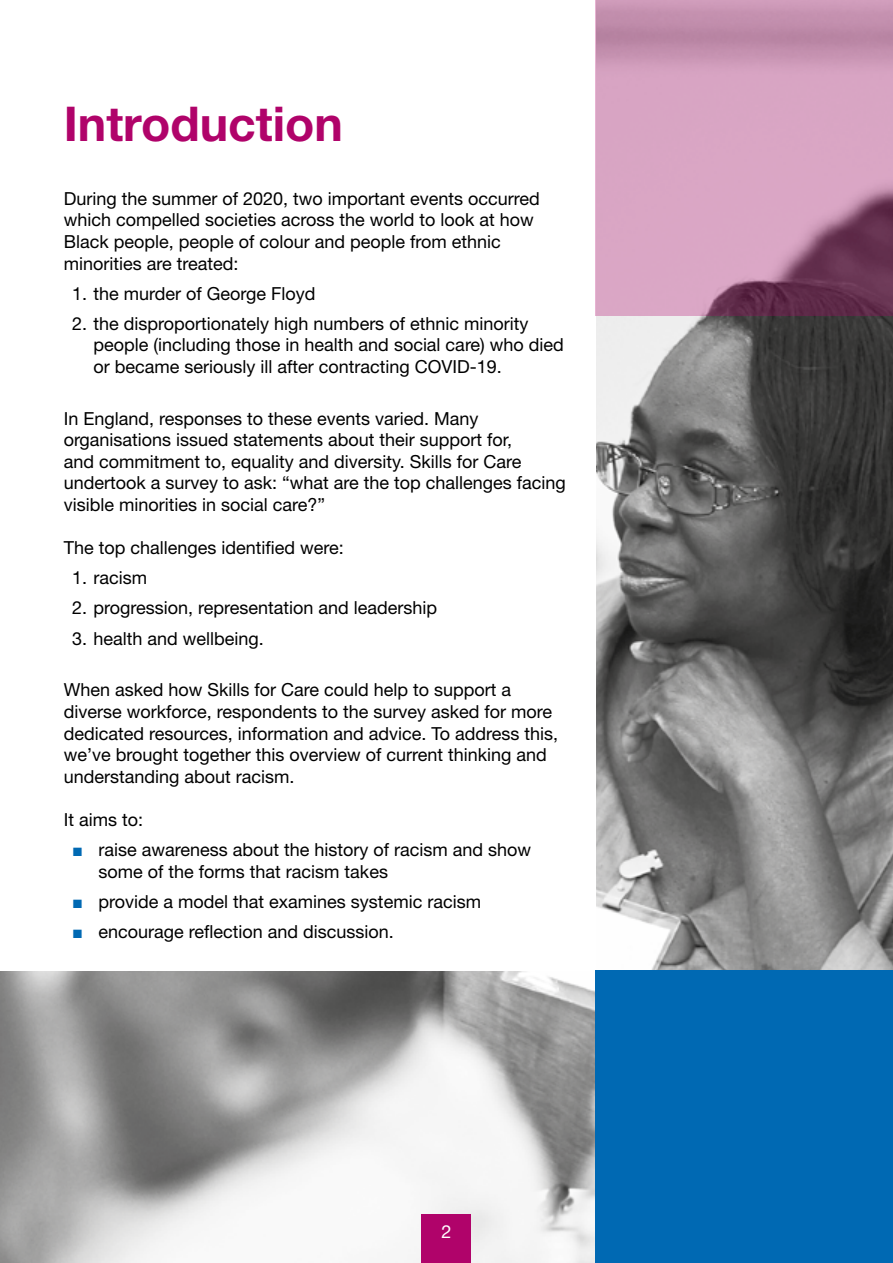
<style>
.page{position:relative;width:893px;height:1263px;background:#fff}
.page>*{position:absolute;margin:0;border:0;box-sizing:border-box;transform-origin:0 0}
.t1{font:700 48px "Helvetica Neue LT Std";color:#b0036a}
.t2{font:18px/21.6px "Helvetica Neue LT Std";color:#000}
.t3{font:18px "Helvetica Neue LT Std";color:#fff}
.s1{font-family:"Arial";color:#0069b3}
</style>
<div class="page">
<img style="left:0;top:316px;width:893px;height:947px">
<div style="left:0;top:0;width:595px;height:970px;background:#fff"></div>
<svg style="left:595px;top:0;width:298px;height:316px;background:#c591b0"></svg>
<div style="left:595px;top:970px;width:298px;height:293px;background:#0069b3"></div>
<div style="left:422px;top:1215px;width:49px;height:48px;background:#b0036a"></div>
<p class="t1" style="left:64px;top:94px;width:281px">Introduction</p>
<p class="t2" style="left:64px;top:187px;width:478px">During the summer of 2020, two important events occurred which compelled societies across the world to look at how Black people, people of colour and people from ethnic minorities are treated:</p>
<p class="t2" style="left:72px;top:282px;width:245px">1. the murder of George Floyd</p>
<p class="t2" style="left:94px;top:312px;width:472px;text-indent:-21px">2. the disproportionately high numbers of ethnic minority people (including those in health and social care) who died or became seriously ill after contracting COVID-19.</p>
<p class="t2" style="left:64px;top:407px;width:504px">In England, responses to these events varied. Many organisations issued statements about their support for,<br>and commitment to, equality and diversity. Skills for Care undertook a survey to ask: “what are the top challenges facing visible minorities in social care?”</p>
<p class="t2" style="left:64px;top:537px;width:282px">The top challenges identified were:</p>
<p class="t2" style="left:72px;top:567px;width:76px">1. racism</p>
<p class="t2" style="left:72px;top:597px;width:367px">2. progression, representation and leadership</p>
<p class="t2" style="left:72px;top:627px;width:193px">3. health and wellbeing.</p>
<p class="t2" style="left:64px;top:679px;width:496px">When asked how Skills for Care could help to support a diverse workforce, respondents to the survey asked for more dedicated resources, information and advice. To address this, we’ve brought together this overview of current thinking and understanding about racism.</p>
<p class="t2" style="left:64px;top:808px;width:81px">It aims to:</p>
<p class="t2" style="left:99px;top:838px;width:434px;text-indent:-26px"><span class="s1">■</span> raise awareness about the history of racism and show some of the forms that racism takes</p>
<p class="t2" style="left:72px;top:890px;width:410px"><span class="s1">■</span> provide a model that examines systemic racism</p>
<p class="t2" style="left:72px;top:920px;width:323px"><span class="s1">■</span> encourage reflection and discussion.</p>
<p class="t3" style="left:441px;top:1220px;width:12px">2</p>
</div>
